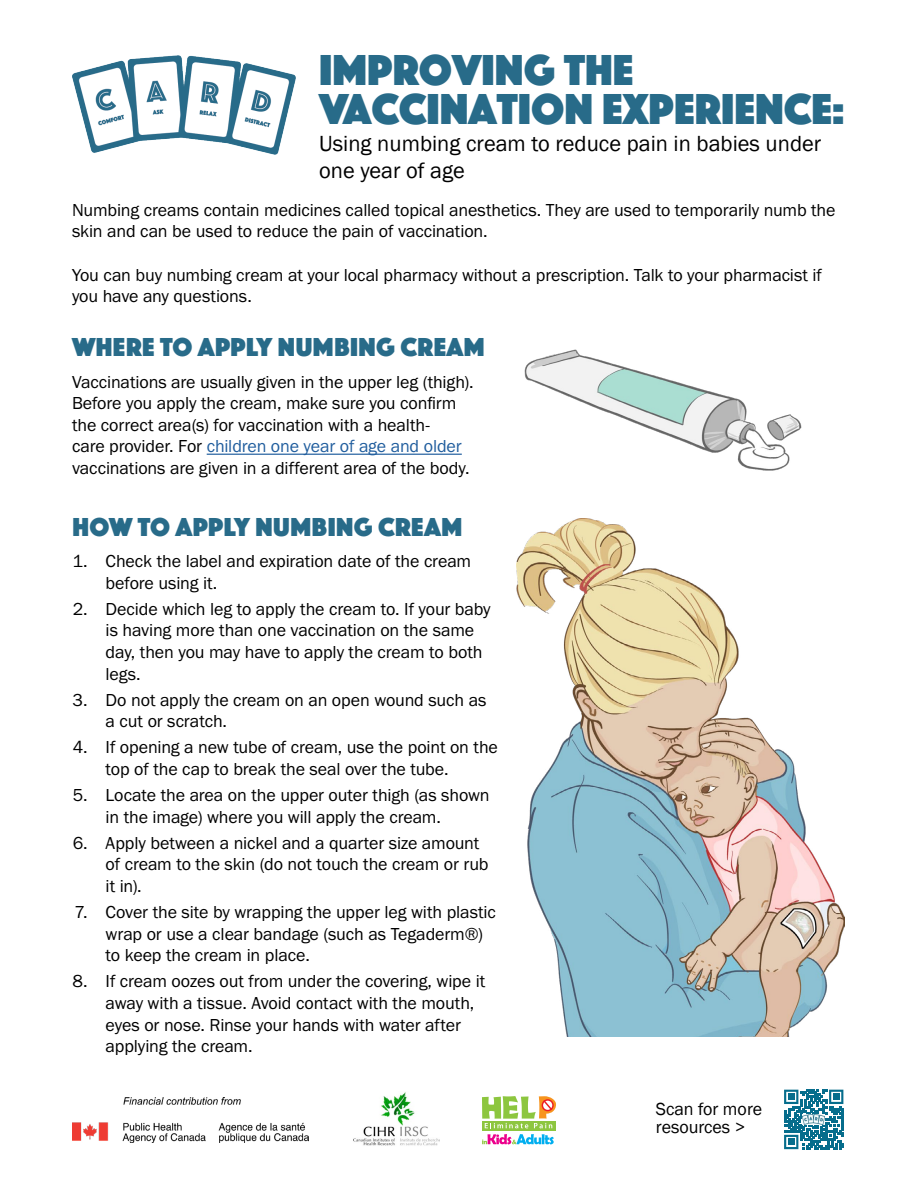
<style>
.page{position:relative;width:918px;height:1188px;background:#fff}
.page>*{position:absolute;margin:0;border:0;box-sizing:border-box;transform-origin:0 0}
.t1{font:45px/39px "Phosphate Solid";color:#286b89}
.Paragraph_Style_1{font:27px "Phosphate Solid";letter-spacing:.015em;color:#286b89}
.t2{font:22.5px/27px "Franklin Gothic";color:#000}
.t3{font:18px/21.6px "Franklin Gothic URW Boo";letter-spacing:-.005em;color:#000}
.t4{font:18px/18px "Franklin Gothic";color:#000}
.s1{color:#215e9e}
</style>
<div class="page">
<hr style="left:207px;top:454px;width:255px;height:1px;background:#215e9e">
<img style="left:516px;top:519px;width:328px;height:517px">
<img style="left:72px;top:55px;width:224px;height:99px">
<img style="left:72px;top:1098px;width:236px;height:45px">
<img style="left:353px;top:1092px;width:87px;height:54px">
<svg style="left:482px;top:1128px;width:73px;height:3px"></svg>
<svg style="left:482px;top:1096px;width:74px;height:32px"></svg>
<svg style="left:482px;top:1134px;width:72px;height:10px"></svg>
<div style="left:780px;top:1086px;width:68px;height:67px;background:linear-gradient(to right,#fff,#fff)"></div>
<svg style="left:784px;top:1090px;width:59px;height:59px"></svg>
<img style="left:802px;top:1114px;width:23px;height:10px">
<img style="left:524px;top:349px;width:278px;height:122px">
<p class="t1" style="left:319px;top:49px;width:527px">IMPROVING THE<br>VACCINATION EXPERIENCE:</p>
<p class="t2" style="left:319px;top:131px;width:504px">Using numbing cream to reduce pain in babies under one year of age</p>
<p class="t3" style="left:72px;top:199px;width:765px">Numbing creams contain medicines called topical anesthetics. They are used to temporarily numb the skin and can be used to reduce the pain of vaccination.</p>
<p class="t3" style="left:72px;top:263px;width:752px">You can buy numbing cream at your local pharmacy without a prescription. Talk to your pharmacist if you have any questions.</p>
<p class="Paragraph_Style_1" style="left:72px;top:328px;width:414px">WHERE TO APPLY NUMBING CREAM</p>
<p class="t3" style="left:72px;top:370px;width:403px">Vaccinations are usually given in the upper leg (thigh).<br>Before you apply the cream, make sure you confirm the correct area(s) for vaccination with a health-<br>care provider. For <span class="s1">children one year of age and older </span>vaccinations are given in a different area of the body.</p>
<p class="Paragraph_Style_1" style="left:73px;top:507px;width:391px">HOW TO APPLY NUMBING CREAM</p>
<p class="t3" style="left:106px;top:550px;width:367px;text-indent:-33px">1. Check the label and expiration date of the cream before using it.</p>
<p class="t3" style="left:106px;top:598px;width:387px;text-indent:-33px">2. Decide which leg to apply the cream to. If your baby is having more than one vaccination on the same day, then you may have to apply the cream to both legs.</p>
<p class="t3" style="left:106px;top:688px;width:383px;text-indent:-33px">3. Do not apply the cream on an open wound such as a cut or scratch.</p>
<p class="t3" style="left:106px;top:736px;width:394px;text-indent:-33px">4. If opening a new tube of cream, use the point on the top of the cap to break the seal over the tube.</p>
<p class="t3" style="left:106px;top:784px;width:386px;text-indent:-33px">5. Locate the area on the upper outer thigh (as shown in the image) where you will apply the cream.</p>
<p class="t3" style="left:106px;top:832px;width:384px;text-indent:-33px">6. Apply between a nickel and a quarter size amount of cream to the skin (do not touch the cream or rub it in).</p>
<p class="t3" style="left:106px;top:901px;width:392px;text-indent:-31px">7. Cover the site by wrapping the upper leg with plastic wrap or use a clear bandage (such as Tegaderm®) to keep the cream in place.</p>
<p class="t3" style="left:106px;top:970px;width:381px;text-indent:-33px">8. If cream oozes out from under the covering, wipe it away with a tissue. Avoid contact with the mouth, eyes or nose. Rinse your hands with water after applying the cream.</p>
<p class="t4" style="left:656px;top:1100px;width:108px">Scan for more resources &gt;</p>
</div>
